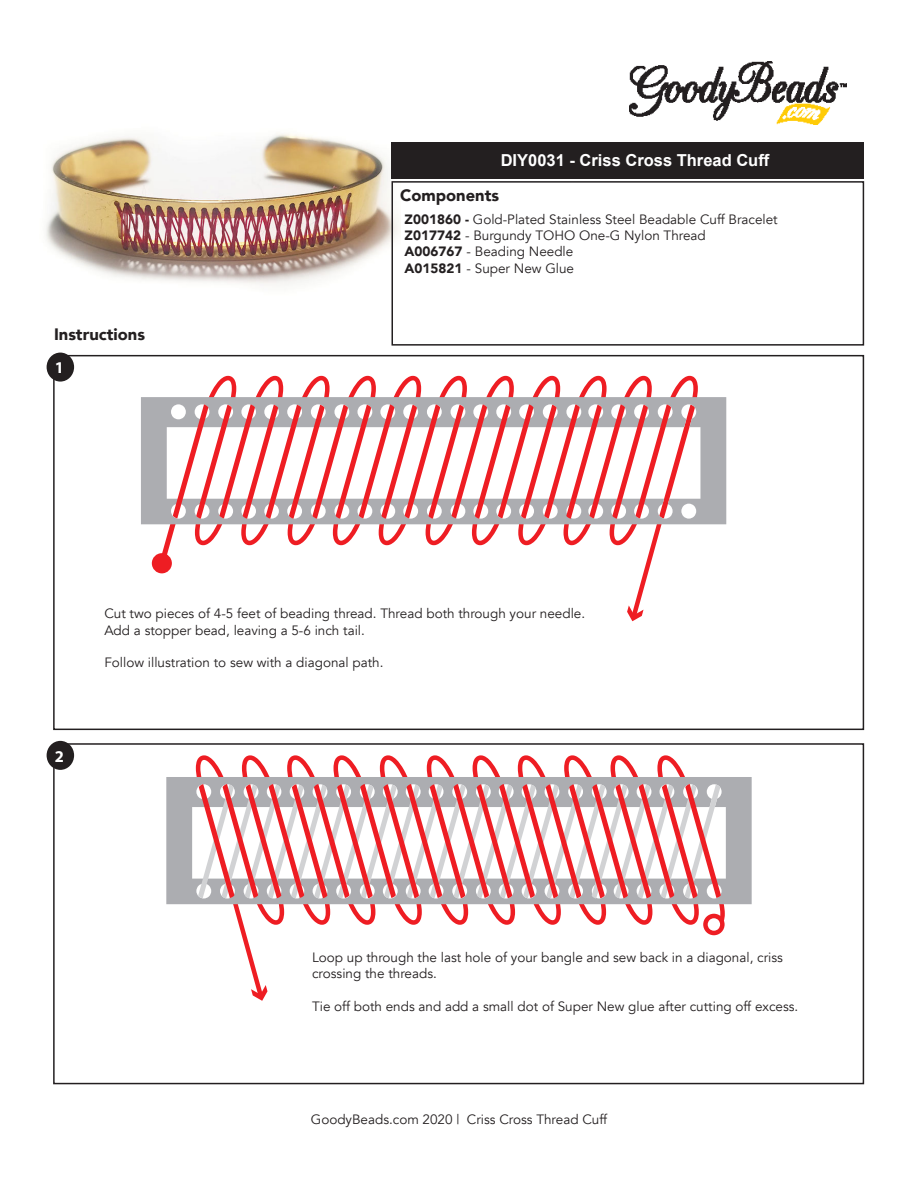
<style>
.page{position:relative;width:918px;height:1188px;background:#fff}
.page>*{position:absolute;margin:0;border:0;box-sizing:border-box;transform-origin:0 0}
.t1{font:700 16.5px "Arial";color:#fff}
.t2{font:900 16.5px "Avenir";color:#231f20}
.t3{font:700 16.5px "Myriad Pro";color:#fff}
.t4{font:13.5px/16.2px "Avenir";color:#231f20}
.s1{font-weight:900}
</style>
<div class="page">
<img style="left:46px;top:134px;width:354px;height:170px">
<div style="left:392px;top:181px;width:472px;height:165px;border:2px solid #231f20"></div>
<div style="left:391px;top:143px;width:473px;height:36px;background:#231f20"></div>
<div style="left:53px;top:355px;width:811px;height:375px;border:2px solid #231f20"></div>
<div style="left:53px;top:743px;width:811px;height:341px;border:2px solid #231f20"></div>
<div style="left:47px;top:353px;width:27px;height:29px;background:#231f20;border-radius:50%"></div>
<div style="left:47px;top:741px;width:27px;height:29px;background:#231f20;border-radius:50%"></div>
<img style="left:630px;top:62px;width:216px;height:63px">
<div style="left:141px;top:397px;width:585px;height:127px;background:#acadb1"></div>
<svg style="left:158px;top:376px;width:540px;height:245px"></svg>
<div style="left:152px;top:553px;width:20px;height:20px;background:#ee1d23;border-radius:50%"></div>
<svg style="left:166px;top:777px;width:586px;height:127px;fill:#acadb1"></svg>
<svg style="left:196px;top:755px;width:529px;height:246px"></svg>
<p class="t1" style="left:501px;top:148px;width:270px">DIY0031 - Criss Cross Thread Cuff</p>
<p class="t2" style="left:400px;top:181px;width:100px">Components</p>
<p class="t2" style="left:54px;top:320px;width:93px">Instructions</p>
<p class="t3" style="left:55px;top:357px;width:11px">1</p>
<p class="t4" style="left:405px;top:212px;width:375px"><span class="s1">Z001860 -</span> Gold-Plated Stainless Steel Beadable Cuff Bracelet</p>
<p class="t4" style="left:405px;top:228px;width:303px"><span class="s1">Z017742</span> - Burgundy TOHO One-G Nylon Thread</p>
<p class="t4" style="left:405px;top:244px;width:170px"><span class="s1">A006767</span> - Beading Needle</p>
<p class="t4" style="left:405px;top:260px;width:171px"><span class="s1">A015821</span> - Super New Glue</p>
<p class="t3" style="left:55px;top:745px;width:11px">2</p>
<p class="t4" style="left:104px;top:606px;width:482px">Cut two pieces of 4-5 feet of beading thread. Thread both through your needle.</p>
<p class="t4" style="left:104px;top:622px;width:262px">Add a stopper bead, leaving a 5-6 inch tail.</p>
<p class="t4" style="left:104px;top:654px;width:281px">Follow illustration to sew with a diagonal path.</p>
<p class="t4" style="left:312px;top:950px;width:472px">Loop up through the last hole of your bangle and sew back in a diagonal, criss crossing the threads.</p>
<p class="t4" style="left:312px;top:998px;width:488px">Tie off both ends and add a small dot of Super New glue after cutting off excess.</p>
<p class="t4" style="left:311px;top:1112px;width:298px">GoodyBeads.com 2020 | Criss Cross Thread Cuff</p>
</div>
